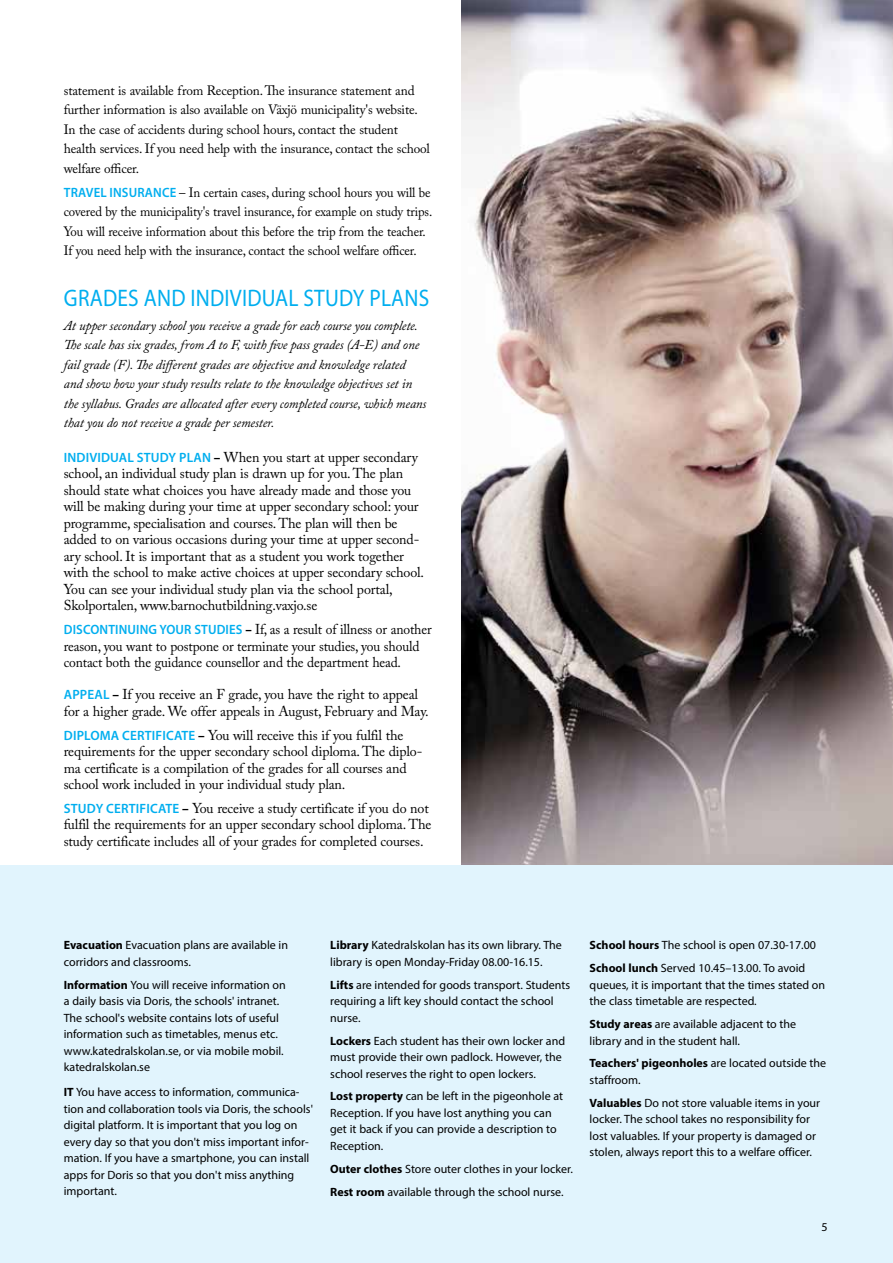
<style>
.page{position:relative;width:893px;height:1263px;background:#fff}
.page>*{position:absolute;margin:0;border:0;box-sizing:border-box;transform-origin:0 0}
.t1{font:24px "Myriad Pro";letter-spacing:.01em;color:#00aeef;scale:.89 1}
.t2{font:14.25px/16.5px "Adobe Caslon Pro";letter-spacing:-.01em;color:#000}
.t3{font:14.25px/16.5px "Adobe Caslon Pro";letter-spacing:-.01em;color:#000;scale:.95 1}
.t4{font:italic 13.5px/19.5px "Adobe Caslon Pro";letter-spacing:-.01em;color:#000}
.t5{font:13.5px/19.5px "Adobe Caslon Pro";letter-spacing:-.01em;color:#000}
.t6{font:13.5px/19.5px "Adobe Caslon Pro";letter-spacing:-.01em;color:#000;scale:.95 1}
.t7{font:12px/16.5px "Myriad Pro";color:#000}
.s1{font-family:"Myriad Pro";font-weight:600;color:#00aeef}
.s2{font-family:"Myriad Pro";font-weight:600;font-size:13.5px;color:#00aeef}
.s3{font-family:"Myriad Pro";font-weight:700;font-size:13.5px}
.s4{font-weight:700}
</style>
<div class="page">
<div style="left:0;top:865px;width:893px;height:398px;background:#e1f4fd"></div>
<img style="left:461px;top:0;width:432px;height:865px">
<p class="t5" style="left:64px;top:81px;width:368px">statement is available from Reception. The insurance statement and further information is also available on Växjö municipality's website.<br>In the case of accidents during school hours, contact the student health services. If you need help with the insurance, contact the school welfare officer.</p>
<p class="t6" style="left:64px;top:182px;width:389px"><span class="s1">TRAVEL INSURANCE</span> – In certain cases, during school hours you will be covered by the municipality's travel insurance, for example on study trips.<br>You will receive information about this before the trip from the teacher.<br>If you need help with the insurance, contact the school welfare officer.</p>
<h1 class="t1" style="left:64px;top:283px;width:412px">GRADES AND INDIVIDUAL STUDY PLANS</h1>
<p class="t4" style="left:64px;top:315px;width:364px">At upper secondary school you receive a grade for each course you complete.<br>The scale has six grades, from A to F, with five pass grades (A-E) and one fail grade (F). The different grades are objective and knowledge related and show how your study results relate to the knowledge objectives set in the syllabus. Grades are allocated after every completed course, which means that you do not receive a grade per semester.</p>
<p class="t2" style="left:64px;top:449px;width:362px"><span class="s2">INDIVIDUAL STUDY PLAN</span> <span class="s3">–</span> When you start at upper secondary school, an individual study plan is drawn up for you. The plan should state what choices you have already made and those you will be making during your time at upper secondary school: your programme, specialisation and courses. The plan will then be added to on various occasions during your time at upper second&shy;ary school. It is important that as a student you work together with the school to make active choices at upper secondary school.<br>You can see your individual study plan via the school portal, Skolportalen, www.barnochutbildning.vaxjo.se</p>
<p class="t3" style="left:64px;top:621px;width:389px"><span class="s2">DISCONTINUING YOUR STUDIES</span> <span class="s3">–</span> If, as a result of illness or another reason, you want to postpone or terminate your studies, you should contact both the guidance counsellor and the department head.</p>
<p class="t2" style="left:64px;top:686px;width:366px"><span class="s2">APPEAL</span> <span class="s3">–</span> If you receive an F grade, you have the right to appeal for a higher grade. We offer appeals in August, February and May.</p>
<p class="t2" style="left:64px;top:726px;width:360px"><span class="s2">DIPLOMA CERTIFICATE</span> <span class="s3">–</span> You will receive this if you fulfil the requirements for the upper secondary school diploma. The diplo&shy;ma certificate is a compilation of the grades for all courses and school work included in your individual study plan.</p>
<p class="t2" style="left:64px;top:800px;width:369px"><span class="s2">STUDY CERTIFICATE</span> <span class="s3">–</span> You receive a study certificate if you do not fulfil the requirements for an upper secondary school diploma. The study certificate includes all of your grades for completed courses.</p>
<p class="t7" style="left:64px;top:937px;width:226px"><span class="s4">Evacuation</span> Evacuation plans are available in corridors and classrooms.</p>
<p class="t7" style="left:64px;top:976px;width:224px"><span class="s4">Information</span> You will receive information on a daily basis via Doris, the schools' intranet.<br>The school's website contains lots of useful information such as timetables, menus etc. www.katedralskolan.se, or via mobile mobil. katedralskolan.se</p>
<p class="t7" style="left:64px;top:1084px;width:251px"><span class="s4">IT</span> You have access to information, communica&shy;tion and collaboration tools via Doris, the schools' digital platform. It is important that you log on every day so that you don't miss important infor&shy;mation. If you have a smartphone, you can install apps for Doris so that you don't miss anything important.</p>
<p class="t7" style="left:330px;top:937px;width:233px"><span class="s4">Library</span> Katedralskolan has its own library. The library is open Monday-Friday 08.00-16.15.</p>
<p class="t7" style="left:330px;top:976px;width:242px"><span class="s4">Lifts</span> are intended for goods transport. Students requiring a lift key should contact the school nurse.</p>
<p class="t7" style="left:330px;top:1032px;width:236px"><span class="s4">Lockers</span> Each student has their own locker and must provide their own padlock. However, the school reserves the right to open lockers.</p>
<p class="t7" style="left:330px;top:1088px;width:234px"><span class="s4">Lost property</span> can be left in the pigeonhole at Reception. If you have lost anything you can get it back if you can provide a description to Reception.</p>
<p class="t7" style="left:330px;top:1157px;width:244px;line-height:23px"><span class="s4">Outer clothes</span> Store outer clothes in your locker.<br><span class="s4">Rest room</span> available through the school nurse.</p>
<p class="t7" style="left:590px;top:933px;width:228px;line-height:23px"><span class="s4">School hours</span> The school is open 07.30-17.00<br><span class="s4">School lunch</span> Served 10.45–13.00. To avoid</p>
<p class="t7" style="left:590px;top:976px;width:237px">queues, it is important that the times stated on the class timetable are respected.</p>
<p class="t7" style="left:590px;top:1015px;width:208px"><span class="s4">Study areas</span> are available adjacent to the library and in the student hall.</p>
<p class="t7" style="left:590px;top:1055px;width:238px"><span class="s4">Teachers' pigeonholes</span> are located outside the staffroom.</p>
<p class="t7" style="left:590px;top:1094px;width:232px"><span class="s4">Valuables</span> Do not store valuable items in your locker. The school takes no responsibility for lost valuables. If your property is damaged or stolen, always report this to a welfare officer.</p>
<p class="t7" style="left:821px;top:1219px;width:8px">5</p>
</div>
